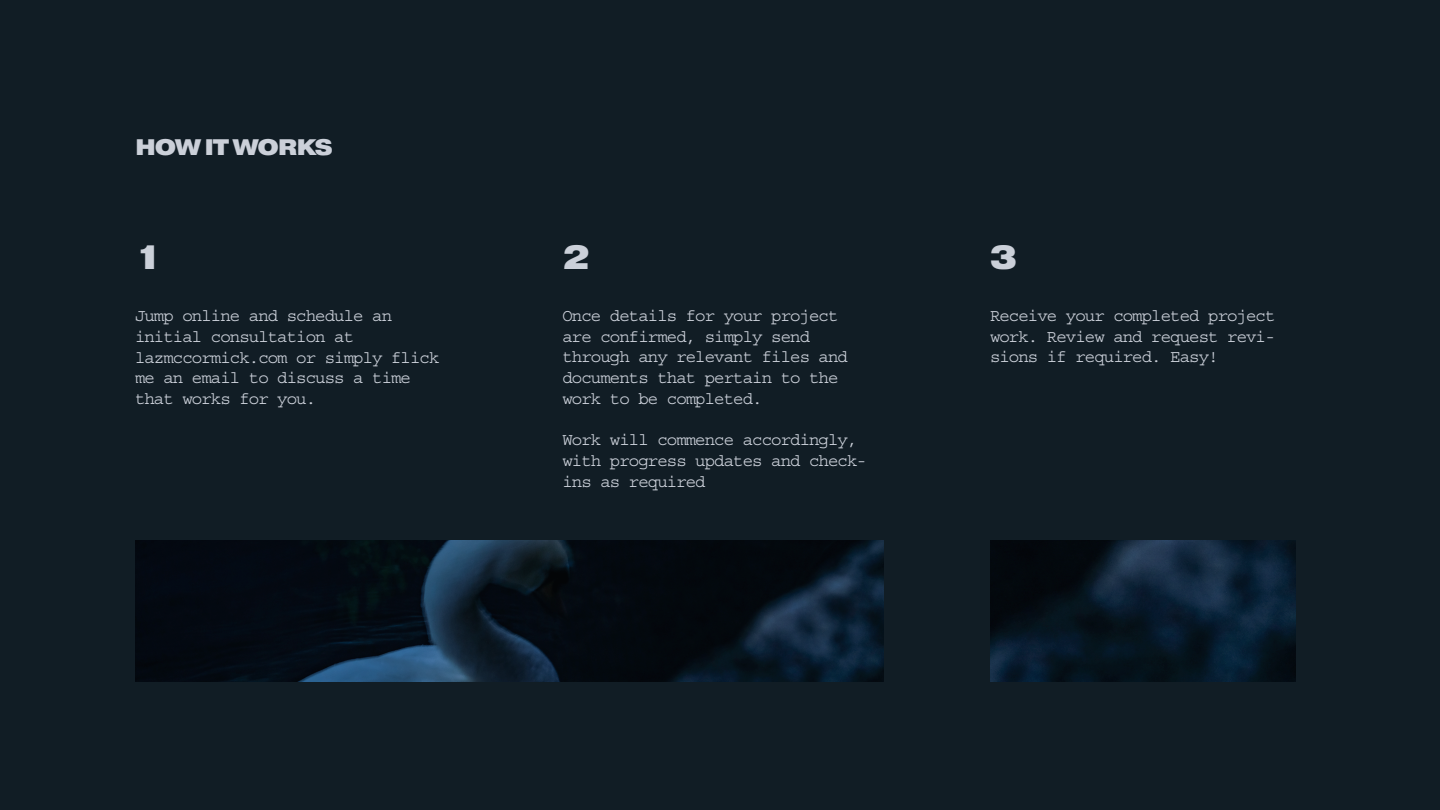
<style>
.page{position:relative;width:1440px;height:810px;background:#111d25}
.page>*{position:absolute;margin:0;border:0;box-sizing:border-box;transform-origin:0 0}
.t1{font:900 33.75px "Pragmatica Ext";color:#cbd0d9}
.t2{font:900 22.5px "Pragmatica Ext";letter-spacing:-.05em;color:#cbd0d9}
.t3{font:17.25px/20.7px "Courier Std";letter-spacing:-.05em;color:#cbd0d9}
</style>
<div class="page">
<img style="left:135px;top:540px;width:749px;height:141px">
<img style="left:990px;top:540px;width:306px;height:141px">
<p class="t2" style="left:135px;top:132px;width:199px">HOW IT WORKS</p>
<p class="t1" style="left:135px;top:235px;width:29px">1</p>
<p class="t1" style="left:563px;top:235px;width:29px">2</p>
<p class="t1" style="left:990px;top:235px;width:29px">3</p>
<p class="t3" style="left:135px;top:306px;width:306px">Jump online and schedule an initial consultation at lazmccormick.com or simply flick me an email to discuss a time that works for you.</p>
<p class="t3" style="left:562px;top:305px;width:277px">Once details for your project</p>
<p class="t3" style="left:562px;top:326px;width:287px">are confirmed, simply send through any relevant files and documents that pertain to the work to be completed.</p>
<p class="t3" style="left:562px;top:430px;width:306px">Work will commence accordingly, with progress updates and check&shy;ins as required</p>
<p class="t3" style="left:990px;top:305px;width:287px">Receive your completed project</p>
<p class="t3" style="left:990px;top:326px;width:287px">work. Review and request revi&shy;sions if required. Easy!</p>
</div>
